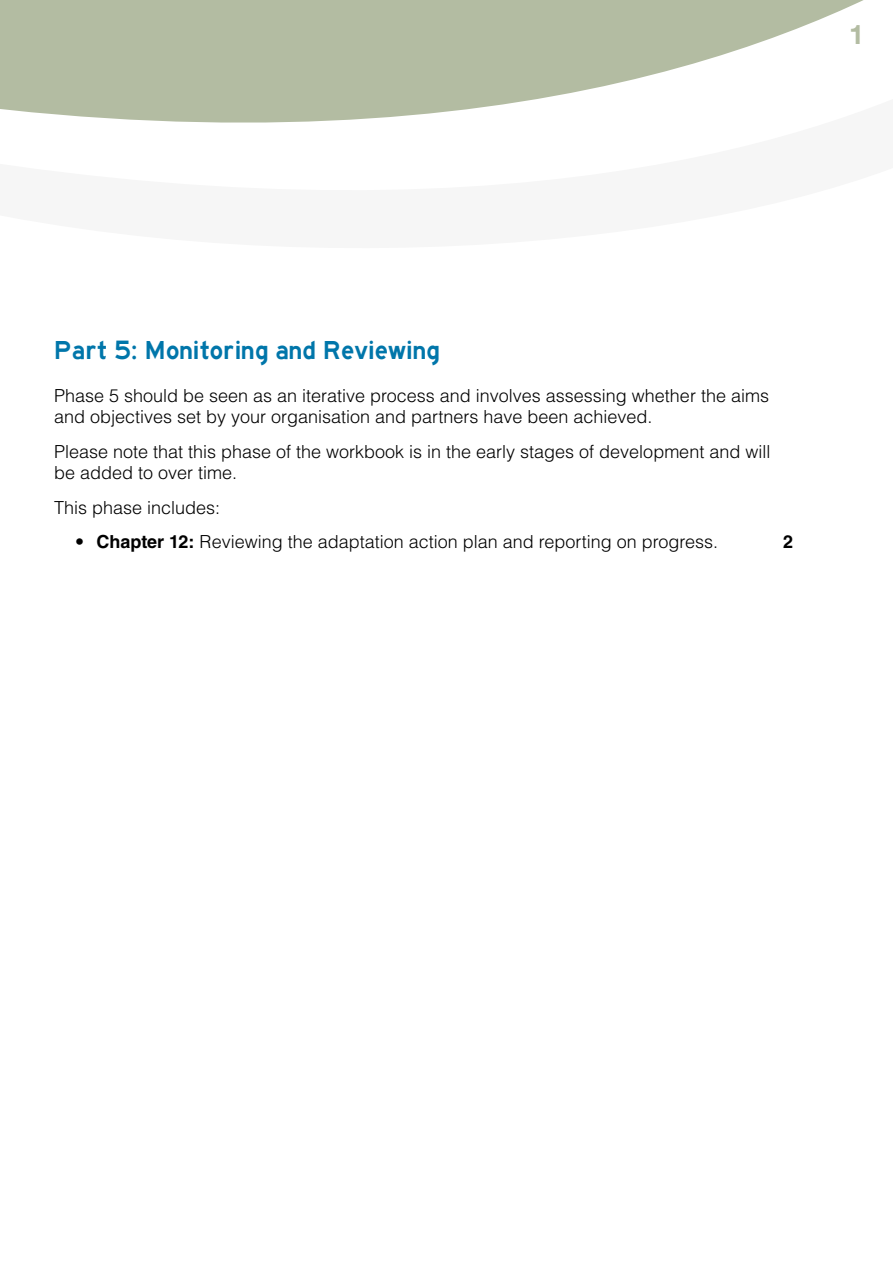
<style>
.page{position:relative;width:893px;height:1263px;background:#fff}
.page>*{position:absolute;margin:0;border:0;box-sizing:border-box;transform-origin:0 0}
.t1{font:700 27px "Helvetica Neue LT Std";color:#b3bca2}
.Main_header{font:24px "traffic 04";color:#0076aa}
.Main_body{font:300 18px/21.6px "Helvetica LT Std";color:#000}
.t2{font:700 18px "Helvetica LT Std";color:#000}
.s1{font-weight:700}
</style>
<div class="page">
<svg style="left:0;top:0;width:864px;height:123px;fill:#b3bca2"></svg>
<p class="t1" style="left:849px;top:17px;width:17px">1</p>
<p class="Main_header" style="left:54px;top:335px;width:388px">Part 5: Monitoring and Reviewing</p>
<p class="Main_body" style="left:54px;top:384px;width:716px">Phase 5 should be seen as an iterative process and involves assessing whether the aims and objectives set by your organisation and partners have been achieved.</p>
<p class="Main_body" style="left:54px;top:440px;width:718px">Please note that this phase of the workbook is in the early stages of development and will be added to over time.</p>
<p class="Main_body" style="left:54px;top:496px;width:168px">This phase includes:</p>
<p class="Main_body" style="left:75px;top:531px;width:644px">• <span class="s1">Chapter 12:</span> Reviewing the adaptation action plan and reporting on progress.</p>
<p class="t2" style="left:783px;top:531px;width:12px">2</p>
</div>
